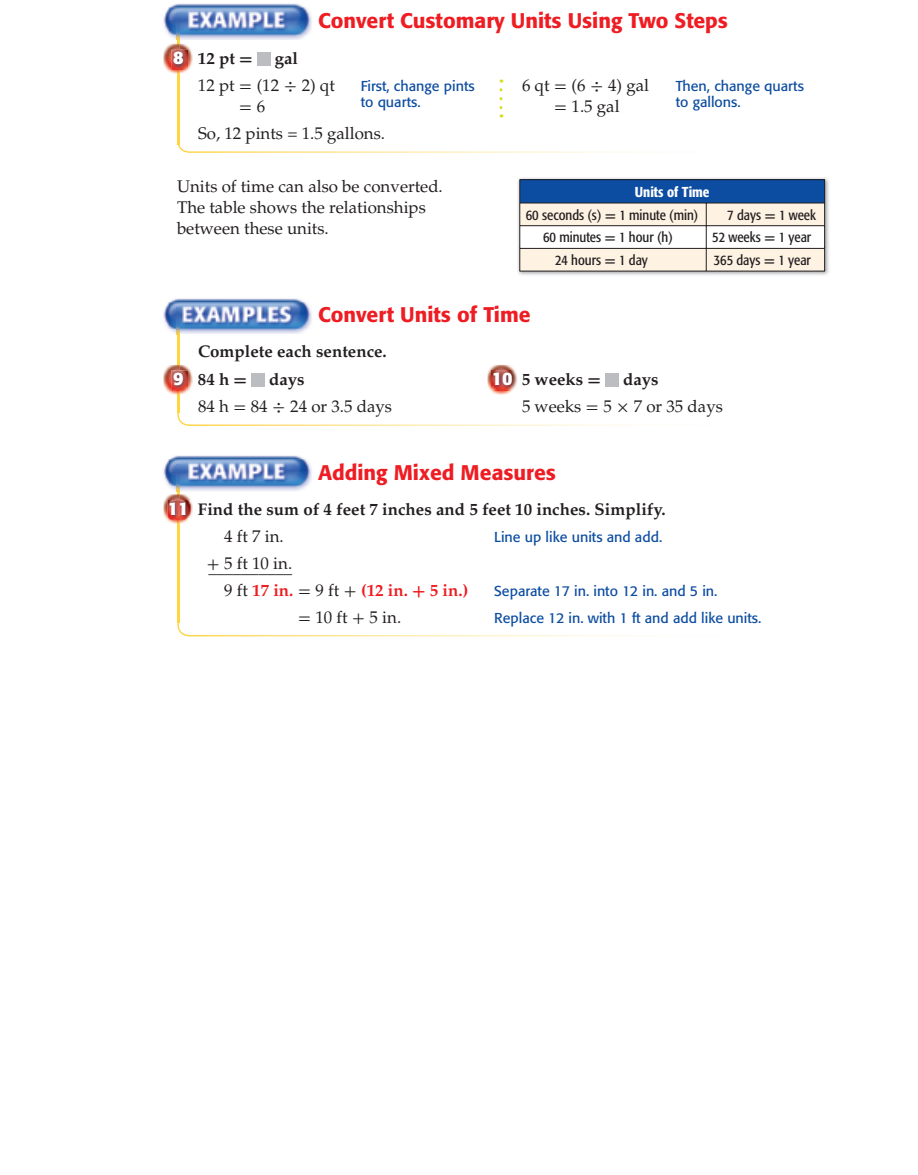
<style>
.page{position:relative;width:918px;height:1175px;background:#fff}
.page>*{position:absolute;margin:0;border:0;box-sizing:border-box;transform-origin:0 0}
.t1{font:500 21px "Formata";color:#ee1d23}
.t2{font:16.8px/27px "Palatino";color:#231f20}
.t3{font:700 16.8px/28.5px "Palatino";color:#231f20}
.t4{font:700 16.8px/27px "Palatino";color:#ee1d23}
.t5{font:16.8px "Uni Math";color:#231f20}
.t6{font:14.25px "Formata";color:#0d4da1}
.t7{font:condensed 14.25px/22.6px "Formata";color:#231f20}
.s1{font-weight:700}
.s2{font-family:"Uni Math"}
.s3{font-family:"Formata";font-size:18px;color:#fff}
.s4{font-family:"Palatino"}
.s5{font-weight:500;color:#fff}
.s6{font-family:"Uni Math";font-weight:700;font-stretch:normal}
.s7{font-weight:400}
.s8{font-weight:400;color:#231f20}
.s9{font-family:"Uni Math";font-weight:400;color:#231f20}
</style>
<div class="page">
<hr style="left:177px;top:13px;width:2px;height:131px;background:#ffd53e">
<img style="left:163px;top:3px;width:149px;height:37px">
<img style="left:177px;top:13px;width:2px;height:27px">
<img style="left:163px;top:44px;width:30px;height:30px">
<img style="left:177px;top:44px;width:2px;height:30px">
<img style="left:171px;top:50px;width:17px;height:20px">
<img style="left:177px;top:50px;width:2px;height:20px">
<div style="left:257px;top:52px;width:13px;height:14px;background:#bcbdc0"></div>
<svg style="left:177px;top:132px;width:461px;height:21px"></svg>
<img style="left:517px;top:177px;width:312px;height:98px">
<hr style="left:519px;top:179px;width:187px;height:1px;background:#231f20">
<hr style="left:706px;top:179px;width:119px;height:1px;background:#231f20">
<svg style="left:519px;top:180px;width:306px;height:91px"></svg>
<hr style="left:519px;top:271px;width:306px;height:1px;background:#231f20">
<hr style="left:177px;top:307px;width:2px;height:106px;background:#ffd53e">
<img style="left:163px;top:298px;width:149px;height:36px">
<img style="left:177px;top:307px;width:2px;height:27px">
<img style="left:163px;top:365px;width:30px;height:30px">
<img style="left:177px;top:365px;width:2px;height:30px">
<img style="left:171px;top:370px;width:17px;height:21px">
<img style="left:177px;top:370px;width:2px;height:21px">
<div style="left:251px;top:373px;width:14px;height:14px;background:#bcbdc0"></div>
<img style="left:487px;top:365px;width:28px;height:30px">
<img style="left:492px;top:370px;width:25px;height:21px">
<div style="left:605px;top:373px;width:14px;height:14px;background:#bcbdc0"></div>
<svg style="left:177px;top:405px;width:465px;height:21px"></svg>
<hr style="left:177px;top:465px;width:2px;height:157px;background:#ffd53e">
<img style="left:163px;top:455px;width:149px;height:36px">
<img style="left:177px;top:465px;width:2px;height:26px">
<img style="left:163px;top:494px;width:30px;height:30px">
<img style="left:177px;top:494px;width:2px;height:30px">
<img style="left:168px;top:500px;width:23px;height:20px">
<img style="left:177px;top:500px;width:2px;height:20px">
<svg style="left:177px;top:616px;width:465px;height:20px"></svg>
<svg style="left:500px;top:90px;width:2px;height:27px"></svg>
<p class="t1" style="left:318px;top:8px;width:411px">Convert Customary Units Using Two Steps</p>
<p class="t2" style="left:198px;top:45px;width:138px;text-indent:77px"><span class="s1">gal<br></span>12 pt <span class="s2">=</span> (12 <span class="s2">÷</span> 2) qt</p>
<p class="t3" style="left:173px;top:44px;width:81px"><span class="s3">8</span> 12 pt <span class="s2">=</span></p>
<p class="t6" style="left:361px;top:77px;width:115px">First, change pints</p>
<p class="t5" style="left:239px;top:97px;width:28px">=<span class="s4">6</span></p>
<p class="t6" style="left:361px;top:94px;width:61px">to quarts.</p>
<p class="t2" style="left:198px;top:120px;width:189px">So, 12 pints = 1.5 gallons.</p>
<p class="t2" style="left:522px;top:72px;width:129px">6 qt <span class="s2">=</span> (6 <span class="s2">÷</span> 4) gal</p>
<p class="t6" style="left:676px;top:77px;width:130px">Then, change quarts</p>
<p class="t2" style="left:554px;top:93px;width:67px"><span class="s2">=</span> 1.5 gal</p>
<p class="t6" style="left:676px;top:94px;width:67px">to gallons.</p>
<p class="t2" style="left:177px;top:173px;width:267px">Units of time can also be converted.</p>
<p class="t7" style="left:526px;top:181px;width:185px;text-indent:109px"><span class="s5">Units of Time<br></span>60 seconds (s) <span class="s6">=</span> 1 minute (min)</p>
<p class="t2" style="left:177px;top:197px;width:250px;line-height:21px">The table shows the relationships between these units.</p>
<p class="t7" style="left:727px;top:203px;width:90px">7 days <span class="s6">=</span> 1 week</p>
<p class="t7" style="left:543px;top:226px;width:131px">60 minutes <span class="s6">=</span> 1 hour (h)</p>
<p class="t7" style="left:712px;top:226px;width:101px">52 weeks <span class="s6">=</span> 1 year</p>
<p class="t7" style="left:555px;top:249px;width:94px">24 hours <span class="s6">=</span> 1 day</p>
<p class="t7" style="left:714px;top:249px;width:99px">365 days <span class="s6">=</span> 1 year</p>
<p class="t1" style="left:318px;top:302px;width:214px">Convert Units of Time</p>
<p class="t3" style="left:173px;top:337px;width:215px;text-indent:25px">Complete each sentence.<br><span class="s3">9</span> 84 h <span class="s2">=</span></p>
<p class="t2" style="left:198px;top:366px;width:196px;text-indent:71px"><span class="s1">days<br></span>84 h <span class="s2">=</span> 84 <span class="s2">÷</span> 24 or 3.5 days</p>
<p class="t3" style="left:492px;top:365px;width:111px"><span class="s3">10</span> 5 weeks <span class="s2">=</span></p>
<p class="t2" style="left:522px;top:366px;width:202px;text-indent:101px"><span class="s1">days<br></span>5 weeks <span class="s2">=</span> 5 <span class="s2">×</span> 7 or 35 days</p>
<p class="t1" style="left:318px;top:459px;width:239px">Adding Mixed Measures</p>
<p class="t3" style="left:224px;top:495px;width:443px;line-height:27px;text-indent:-56px"><span class="s3">11</span> Find the sum of 4 feet 7 inches and 5 feet 10 inches. Simplify.<br><span class="s7">4 ft 7 in.</span></p>
<p class="t6" style="left:494px;top:528px;width:170px">Line up like units and add.</p>
<p class="t4" style="left:224px;top:549px;width:246px"><span class="s8">5 ft 10 in.<br>9 ft</span> 17 in. <span class="s9">=</span> <span class="s8">9 ft</span> <span class="s9">+</span> (12 in. <span class="s2">+</span> 5 in.)</p>
<p class="t5" style="left:207px;top:557px;width:87px">+__________</p>
<p class="t6" style="left:494px;top:582px;width:225px">Separate 17 in. into 12 in. and 5 in.</p>
<p class="t2" style="left:298px;top:603px;width:105px"><span class="s2">=</span> 10 ft <span class="s2">+</span> 5 in.</p>
<p class="t6" style="left:494px;top:609px;width:269px">Replace 12 in. with 1 ft and add like units.</p>
</div>
